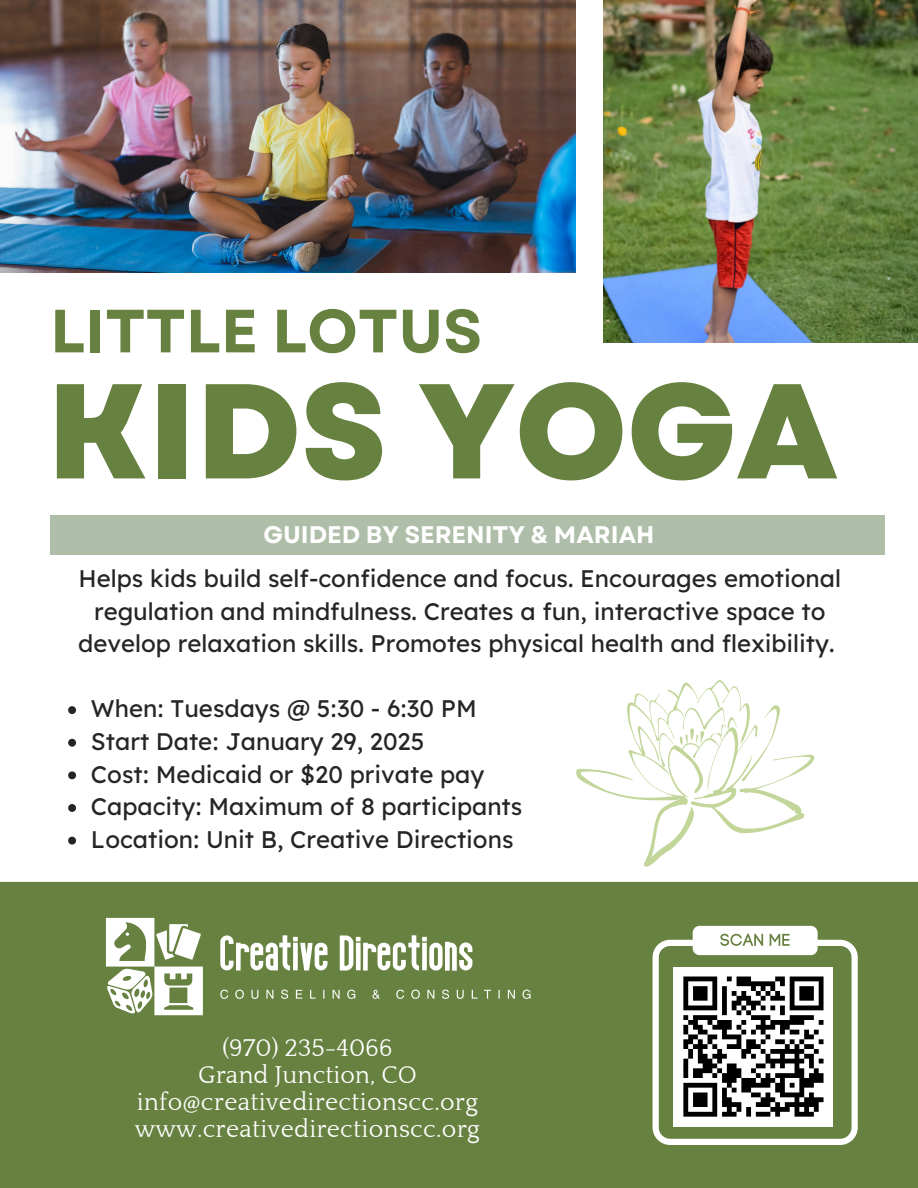
<style>
.page{position:relative;width:918px;height:1188px;background:#fff}
.page>*{position:absolute;margin:0;border:0;box-sizing:border-box;transform-origin:0 0}
.t1{font:800 134.7px "Garet";color:#678140}
.t2{font:700 60.9px "Garet";color:#678140}
.t3{font:25.05px/27px "Quattrocento";letter-spacing:.01em;color:#fff;text-align:center}
.t4{font:24px/32.7px "Lexend Deca";color:#272424;text-align:center}
.t5{font:700 24px "Garet";color:#fff}
</style>
<div class="page">
<img style="left:0;top:0;width:576px;height:273px">
<img style="left:604px;top:0;width:314px;height:342px">
<div style="left:50px;top:515px;width:835px;height:39px;background:#afbea8"></div>
<div style="left:0;top:882px;width:918px;height:306px;background:#678140"></div>
<div style="left:693px;top:926px;width:125px;height:29px;background:#fff;border-radius:7px"></div>
<svg style="left:106px;top:918px;width:97px;height:97px"></svg>
<svg style="left:220px;top:935px;width:252px;height:36px"></svg>
<svg style="left:220px;top:990px;width:311px;height:9px;background:#819761"></svg>
<svg style="left:653px;top:934px;width:204px;height:211px"></svg>
<svg style="left:68px;top:706px;width:8px;height:8px"></svg>
<svg style="left:68px;top:739px;width:8px;height:8px"></svg>
<svg style="left:68px;top:771px;width:8px;height:8px"></svg>
<svg style="left:68px;top:804px;width:8px;height:8px"></svg>
<svg style="left:68px;top:837px;width:8px;height:8px"></svg>
<svg style="left:576px;top:680px;width:238px;height:187px"></svg>
<p class="t2" style="left:50px;top:287px;width:434px">LITTLE LOTUS</p>
<p class="t1" style="left:47px;top:334px;width:793px">KIDS YOGA</p>
<p class="t5" style="left:264px;top:517px;width:392px">GUIDED BY SERENITY &amp; MARIAH</p>
<p class="t4" style="left:78px;top:562px;width:764px">Helps kids build self-confidence and focus. Encourages emotional regulation and mindfulness. Creates a fun, interactive space to develop relaxation skills. Promotes physical health and flexibility.</p>
<p class="t4" style="left:91px;top:692px;width:387px">When: Tuesdays @ 5:30 - 6:30 PM</p>
<h2 class="t4" style="left:91px;top:725px;width:335px">Start Date: January 29, 2025</h2>
<h1 class="t4" style="left:91px;top:757px;width:395px">Cost: Medicaid or $20 private pay</h1>
<h3 class="t4" style="left:91px;top:790px;width:433px">Capacity: Maximum of 8 participants</h3>
<p class="t4" style="left:91px;top:823px;width:424px">Location: Unit B, Creative Directions</p>
<p class="t3" style="left:135px;top:1035px;width:346px">(970) 235-4066<br>Grand Junction, CO info@creativedirectionscc.org www.creativedirectionscc.org</p>
</div>
